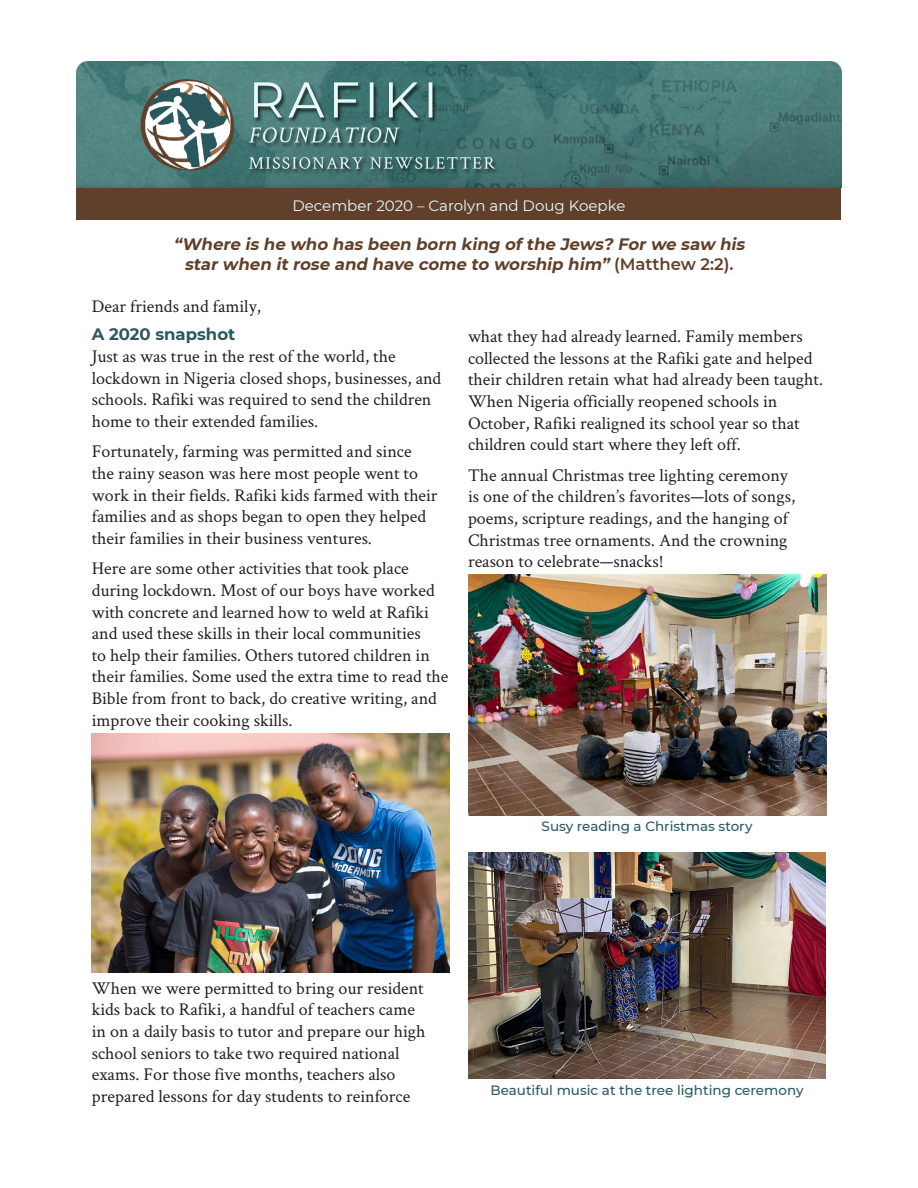
<style>
.page{position:relative;width:918px;height:1188px;background:#fff}
.page>*{position:absolute;margin:0;border:0;box-sizing:border-box;transform-origin:0 0}
.Body_copy{font:18px/21.6px "Crimson Text";color:#231f20}
.Dear_friends{font:18px "Crimson Text";color:#231f20}
.Verse{font:italic 700 16.5px/19.5px "Montserrat";color:#60402b;text-align:center}
.Subhead{font:700 16.5px "Montserrat";color:#2b585e}
.Date_and_Name{font:15px "Montserrat";color:#eafafa}
.Photo_Caption{font:500 13.5px "Montserrat";color:#2b585e}
.s1{font-weight:600;font-style:normal}
</style>
<div class="page">
<div style="left:76px;top:188px;width:766px;height:31px;background:#60402b"></div>
<img style="left:76px;top:61px;width:765px;height:127px">
<img style="left:92px;top:733px;width:358px;height:239px">
<img style="left:468px;top:574px;width:358px;height:242px">
<img style="left:469px;top:852px;width:357px;height:227px">
<p class="Date_and_Name" style="left:293px;top:195px;width:334px">December 2020 – Carolyn and Doug Koepke</p>
<p class="Verse" style="left:173px;top:234px;width:577px">“Where is he who has been born king ofthe Jews? Forwe saw his starwhen itrose and have come to worship him” <span class="s1">( M a tt h ew 2 : 2 ) .</span></p>
<p class="Dear_friends" style="left:92px;top:294px;width:171px">Dear friends and family,</p>
<p class="Subhead" style="left:92px;top:323px;width:145px">A 2020 snapshot</p>
<p class="Body_copy" style="left:92px;top:345px;width:351px">Just as was true in the rest of the world, the lockdown in Nigeria closed shops, businesses, and schools. Rafiki was required to send the children home to their extended families.</p>
<p class="Body_copy" style="left:92px;top:440px;width:347px">Fortunately, farming was permitted and since the rainy season was here most people went to work in their fields. Rafiki kids farmed with their families and as shops began to open they helped their families in their business ventures.</p>
<p class="Body_copy" style="left:92px;top:557px;width:358px">Here are some other activities that took place during lockdown. Most of our boys have worked with concrete and learned how to weld at Rafiki and used these skills in their local communities<br>to help their families. Others tutored children in their families. Some used the extra time to read the Bible from front to back, do creative writing, and improve their cooking skills.</p>
<p class="Body_copy" style="left:468px;top:325px;width:357px">what they had already learned. Family members collected the lessons at the Rafiki gate and helped their children retain what had already been taught.<br>When Nigeria officially reopened schools in October, Rafiki realigned its school year so that children could start where they left off.</p>
<p class="Body_copy" style="left:468px;top:464px;width:329px">The annual Christmas tree lighting ceremony is one of the children’s favorites—lots of songs, poems, scripture readings, and the hanging of Christmas tree ornaments. And the crowning reason to celebrate—snacks!</p>
<p class="Body_copy" style="left:92px;top:977px;width:335px">When we were permitted to bring our resident kids back to Rafiki, a handful of teachers came in on a daily basis to tutor and prepare our high school seniors to take two required national exams. For those five months, teachers also prepared lessons for day students to reinforce</p>
<p class="Photo_Caption" style="left:542px;top:817px;width:212px">Susy reading a Christmas story</p>
<p class="Photo_Caption" style="left:491px;top:1081px;width:315px">Beautiful music at the tree lighting ceremony</p>
</div>
